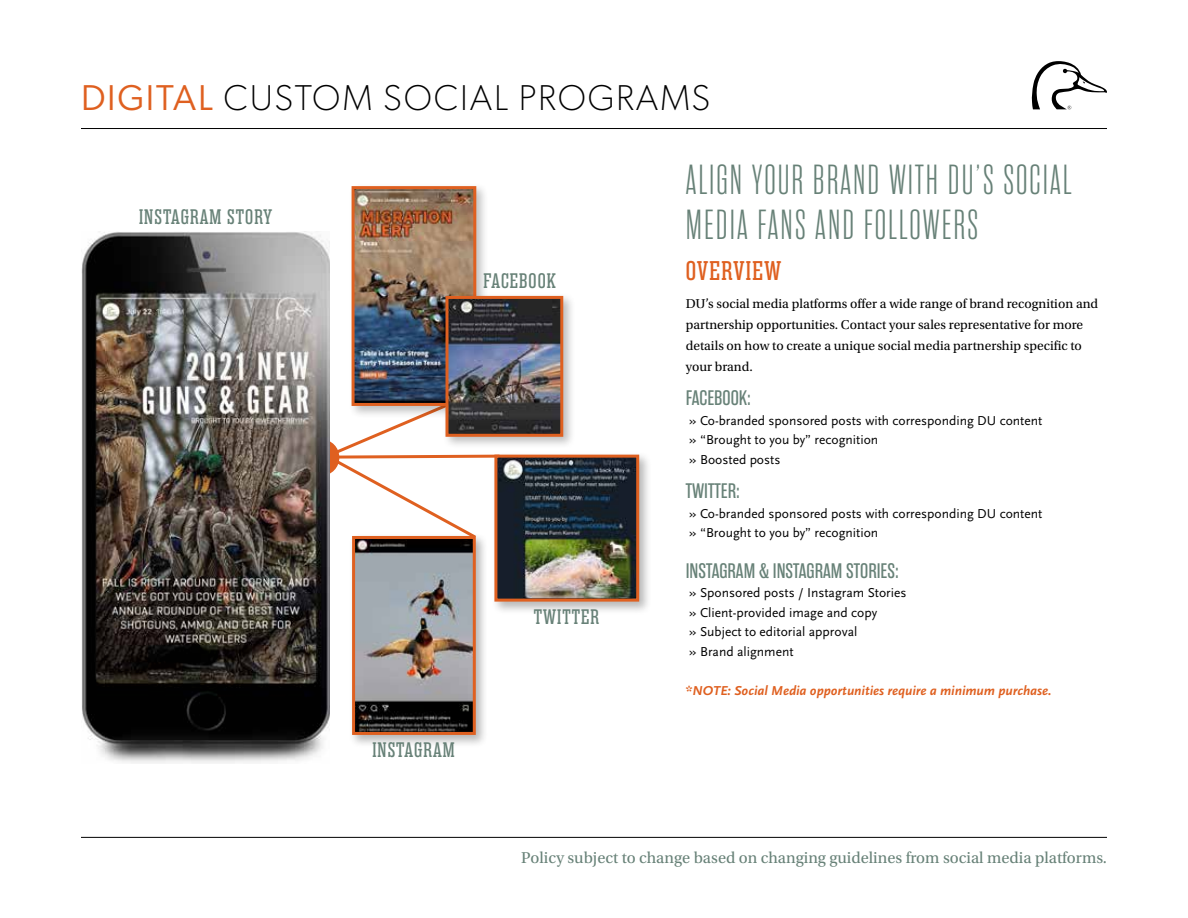
<style>
.page{position:relative;width:1188px;height:918px;background:#fff}
.page>*{position:absolute;margin:0;border:0;box-sizing:border-box;transform-origin:0 0}
.t1{font:300 42px/45px "Rama Gothic M";letter-spacing:.05em;color:#678177}
.t2{font:100 36px "Gibson";letter-spacing:.05em;color:#000}
.t3{font:27px "Rama Slab E";letter-spacing:.05em;color:#df6020}
.t4{font:21px "Rama Gothic E";color:#678177}
.t5{font:21px "Rama Slab E";letter-spacing:.05em;color:#678177}
.t6{font:16.5px "Utopia Std";color:#678177}
.t7{font:13.5px/19.5px "Scala Sans OT";color:#000}
.t8{font:13.5px/21px "Utopia Std";color:#000}
.t9{font:italic 700 13.5px "Scala Sans OT";color:#df6020}
.s1{font-weight:400;color:#df6020}
</style>
<div class="page">
<img style="left:81px;top:232px;width:242px;height:531px">
<hr style="left:81px;top:128px;width:1026px;height:1px;background:#000">
<hr style="left:81px;top:837px;width:1026px;height:1px;background:#000">
<svg style="left:1032px;top:61px;width:75px;height:48px"></svg>
<div style="left:349px;top:533px;width:139px;height:215px;background:#000;opacity:.29"></div>
<div style="left:491px;top:451px;width:161px;height:164px;background:#000;opacity:.28"></div>
<img style="left:316px;top:186px;width:325px;height:550px">
<h2 class="t2" style="left:81px;top:76px;width:631px"><span class="s1">DIGITAL</span> CUSTOM SOCIAL PROGRAMS</h2>
<h3 class="t5" style="left:139px;top:205px;width:134px">INSTAGRAM STORY</h3>
<h3 class="t5" style="left:484px;top:270px;width:74px">FACEBOOK</h3>
<h3 class="t5" style="left:372px;top:738px;width:84px">INSTAGRAM</h3>
<h3 class="t5" style="left:534px;top:606px;width:67px">TWITTER</h3>
<h1 class="t1" style="left:686px;top:158px;width:387px">ALIGN YOUR BRAND WITH DU’S SOCIAL<br>MEDIA FANS AND FOLLOWERS</h1>
<h3 class="t3" style="left:686px;top:256px;width:97px">OVERVIEW</h3>
<p class="t8" style="left:686px;top:293px;width:414px">DU’s social media platforms offer a wide range of brand recognition and partnership opportunities. Contact your sales representative for more details on how to create a unique social media partnership specific to your brand.</p>
<h3 class="t4" style="left:686px;top:387px;width:67px">FACEBOOK:</h3>
<p class="t7" style="left:689px;top:411px;width:355px">» Co-branded sponsored posts with corresponding DU content » “Brought to you by” recognition<br>» Boosted posts</p>
<h3 class="t4" style="left:686px;top:480px;width:56px">TWITTER:</h3>
<p class="t7" style="left:689px;top:504px;width:355px">» Co-branded sponsored posts with corresponding DU content » “Brought to you by” recognition</p>
<h3 class="t4" style="left:686px;top:559px;width:215px">INSTAGRAM &amp; INSTAGRAM STORIES:</h3>
<p class="t7" style="left:689px;top:583px;width:219px">» Sponsored posts / Instagram Stories » Client-provided image and copy<br>» Subject to editorial approval<br>» Brand alignment</p>
<p class="t9" style="left:686px;top:683px;width:367px">*NOTE: Social Media opportunities require a minimum purchase.</p>
<p class="t6" style="left:521px;top:848px;width:587px">Policy subject to change based on changing guidelines from social media platforms.</p>
</div>
